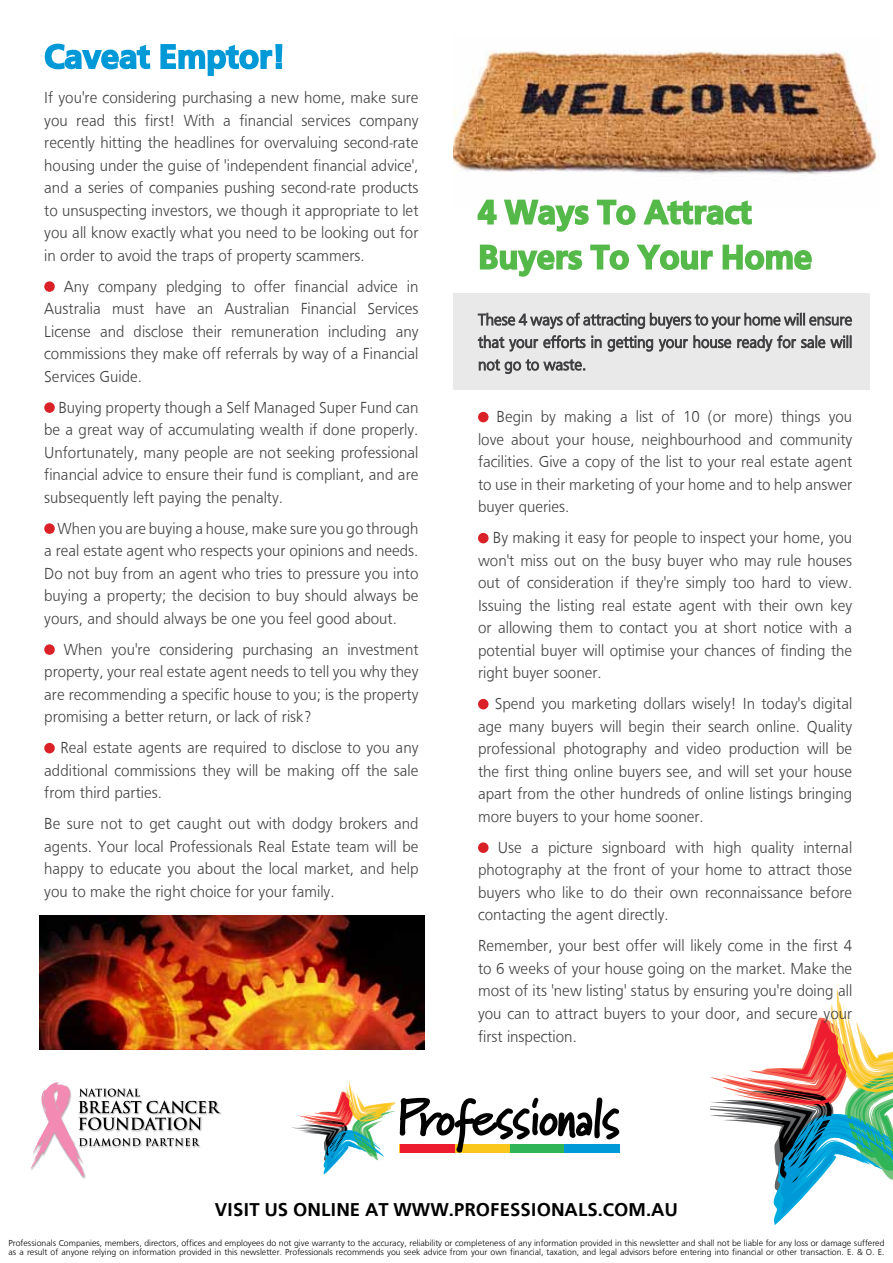
<style>
.page{position:relative;width:893px;height:1263px;background:#fff}
.page>*{position:absolute;margin:0;border:0;box-sizing:border-box;transform-origin:0 0}
.t1{font:700 34.5px/45px "Professionals Sans";color:#54b948}
.t2{font:700 34.5px "Professionals Sans";color:#0099d8}
.t3{font:700 19.2px "Professionals Sans";color:#000}
.t4{font:16.5px/22.5px "Professionals Sans";color:#414042;text-align:justify;scale:.95 1}
.t5{font:9px/9px "Professionals Sans";color:#000}
</style>
<div class="page">
<div style="left:454px;top:293px;width:416px;height:97px;background:#e9e9ea"></div>
<svg style="left:31px;top:1082px;width:189px;height:95px"></svg>
<svg style="left:710px;top:988px;width:183px;height:237px"></svg>
<div style="left:565px;top:1145px;width:55px;height:8px;background:#0099d8"></div>
<svg style="left:291px;top:1080px;width:328px;height:95px"></svg>
<img style="left:454px;top:50px;width:425px;height:125px">
<img style="left:40px;top:916px;width:384px;height:133px">
<svg style="left:44px;top:43px;width:107px;height:27px"></svg>
<svg style="left:160px;top:44px;width:123px;height:32px"></svg>
<div style="left:46px;top:283px;width:7px;height:7px;background:#da2128;border-radius:50%"></div>
<div style="left:44px;top:281px;width:11px;height:11px;border:3px solid #da2128;border-radius:50%"></div>
<div style="left:46px;top:404px;width:7px;height:7px;background:#da2128;border-radius:50%"></div>
<div style="left:44px;top:402px;width:11px;height:11px;border:3px solid #da2128;border-radius:50%"></div>
<div style="left:46px;top:525px;width:7px;height:7px;background:#da2128;border-radius:50%"></div>
<div style="left:44px;top:523px;width:11px;height:11px;border:3px solid #da2128;border-radius:50%"></div>
<div style="left:46px;top:646px;width:7px;height:7px;background:#da2128;border-radius:50%"></div>
<div style="left:44px;top:644px;width:11px;height:11px;border:3px solid #da2128;border-radius:50%"></div>
<div style="left:46px;top:744px;width:7px;height:8px;background:#da2128;border-radius:50%"></div>
<div style="left:44px;top:743px;width:11px;height:10px;border:3px solid #da2128;border-radius:50%"></div>
<svg style="left:477px;top:199px;width:112px;height:33px"></svg>
<svg style="left:596px;top:199px;width:40px;height:26px"></svg>
<svg style="left:643px;top:199px;width:109px;height:26px"></svg>
<svg style="left:479px;top:244px;width:104px;height:33px"></svg>
<svg style="left:590px;top:244px;width:39px;height:26px"></svg>
<svg style="left:636px;top:244px;width:77px;height:26px"></svg>
<svg style="left:722px;top:244px;width:90px;height:26px"></svg>
<svg style="left:477px;top:312px;width:375px;height:17px"></svg>
<svg style="left:478px;top:335px;width:108px;height:17px"></svg>
<svg style="left:592px;top:335px;width:259px;height:17px"></svg>
<svg style="left:478px;top:359px;width:107px;height:15px"></svg>
<div style="left:479px;top:413px;width:8px;height:8px;background:#da2128;border-radius:50%"></div>
<div style="left:478px;top:412px;width:10px;height:10px;border:3px solid #da2128;border-radius:50%"></div>
<div style="left:479px;top:534px;width:8px;height:8px;background:#da2128;border-radius:50%"></div>
<div style="left:478px;top:533px;width:10px;height:10px;border:3px solid #da2128;border-radius:50%"></div>
<div style="left:479px;top:700px;width:8px;height:8px;background:#da2128;border-radius:50%"></div>
<div style="left:478px;top:699px;width:10px;height:10px;border:3px solid #da2128;border-radius:50%"></div>
<div style="left:479px;top:844px;width:8px;height:7px;background:#da2128;border-radius:50%"></div>
<div style="left:478px;top:842px;width:10px;height:11px;border:3px solid #da2128;border-radius:50%"></div>
<h1 class="t2" style="left:44px;top:37px;width:241px">Caveat Emptor!</h1>
<p class="t4" style="left:44px;top:88px;width:395px">If you're considering purchasing a new home, make sure you read this first! With a financial services company recently hitting the headlines for overvaluing second-rate housing under the guise of 'independent financial advice', and a series of companies pushing second-rate products to unsuspecting investors, we though it appropriate to let you all know exactly what you need to be looking out for in order to avoid the traps of property scammers.</p>
<p class="t4" style="left:44px;top:276px;width:395px;text-indent:20px">Any company pledging to offer financial advice in Australia must have an Australian Financial Services License and disclose their remuneration including any commissions they make off referrals by way of a Financial Services Guide.</p>
<p class="t4" style="left:44px;top:397px;width:395px;text-indent:14px">Buying property though a Self Managed Super Fund can be a great way of accumulating wealth if done properly.<br>Unfortunately, many people are not seeking professional financial advice to ensure their fund is compliant, and are subsequently left paying the penalty.</p>
<p class="t4" style="left:44px;top:518px;width:395px;text-indent:13px">When you are buying a house, make sure you go through a real estate agent who respects your opinions and needs.<br>Do not buy from an agent who tries to pressure you into buying a property; the decision to buy should always be yours, and should always be one you feel good about.</p>
<p class="t4" style="left:44px;top:639px;width:395px;text-indent:20px">When you're considering purchasing an investment property, your real estate agent needs to tell you why they are recommending a specific house to you; is the property promising a better return, or lack of risk?</p>
<p class="t4" style="left:44px;top:738px;width:395px;text-indent:16px">Real estate agents are required to disclose to you any additional commissions they will be making off the sale from third parties.</p>
<p class="t4" style="left:44px;top:814px;width:395px">Be sure not to get caught out with dodgy brokers and agents. Your local Professionals Real Estate team will be happy to educate you about the local market, and help you to make the right choice for your family.</p>
<h1 class="t1" style="left:478px;top:189px;width:336px">4 Ways To Attract<br>Buyers To Your Home</h1>
<p class="t4" style="left:478px;top:407px;width:395px;text-indent:19px">Begin by making a list of 10 (or more) things you love about your house, neighbourhood and community facilities. Give a copy of the list to your real estate agent to use in their marketing of your home and to help answer buyer queries.</p>
<p class="t4" style="left:478px;top:528px;width:395px;text-indent:15px">By making it easy for people to inspect your home, you won't miss out on the busy buyer who may rule houses out of consideration if they're simply too hard to view.<br>Issuing the listing real estate agent with their own key or allowing them to contact you at short notice with a potential buyer will optimise your chances of finding the right buyer sooner.</p>
<p class="t4" style="left:478px;top:694px;width:395px;text-indent:17px">Spend you marketing dollars wisely! In today's digital age many buyers will begin their search online. Quality professional photography and video production will be the first thing online buyers see, and will set your house apart from the other hundreds of online listings bringing more buyers to your home sooner.</p>
<p class="t4" style="left:478px;top:837px;width:395px;text-indent:20px">Use a picture signboard with high quality internal photography at the front of your home to attract those buyers who like to do their own reconnaissance before contacting the agent directly.</p>
<p class="t4" style="left:478px;top:936px;width:395px">Remember, your best offer will likely come in the first 4 to 6 weeks of your house going on the market. Make the most of its 'new listing' status by ensuring you're doing all you can to attract buyers to your door, and secure your first inspection.</p>
<p class="t3" style="left:215px;top:1199px;width:465px">VISIT US ONLINE AT WWW.PROFESSIONALS.COM.AU</p>
<p class="t5" style="left:8px;top:1239px;width:878px">Professionals Companies, members, directors, offices and employees do not give warranty to the accuracy, reliability or completeness of any information provided in this newsletter and shall not be liable for any loss or damage suffered as a result of anyone relying on information provided in this newsletter. Professionals recommends you seek advice from your own financial, taxation, and legal advisors before entering into financial or other transaction. E. &amp; O. E.</p>
</div>
